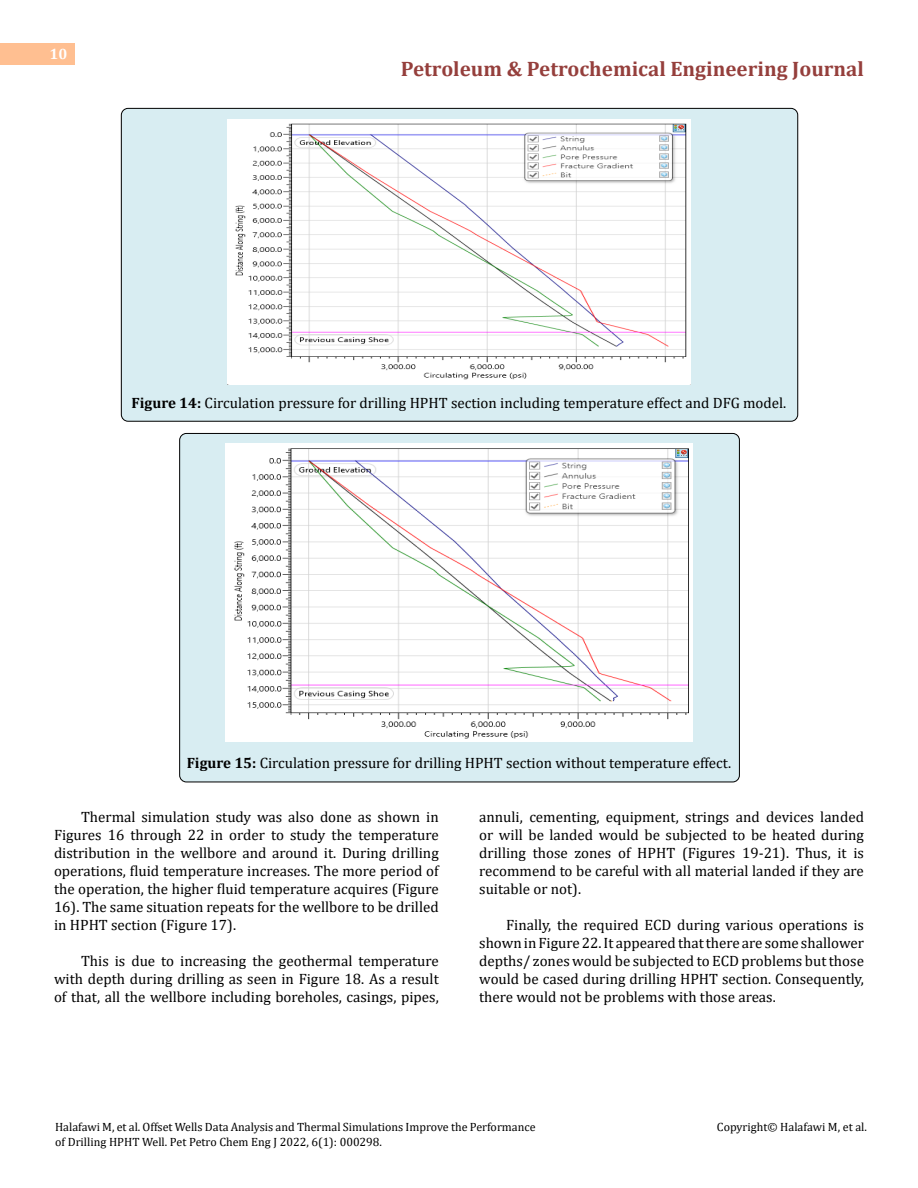
<style>
.page{position:relative;width:918px;height:1188px;background:#fff}
.page>*{position:absolute;margin:0;border:0;box-sizing:border-box;transform-origin:0 0}
.t1{font:700 21px "Cambria";color:#953f3c}
.t2{font:15px/18px "Cambria";color:#000;text-align:justify}
.t3{font:700 15px "Cambria";color:#fff}
.t4{font:12px/14.4px "Cambria";color:#000}
.s1{font-weight:700}
</style>
<div class="page">
<div style="left:0;top:43px;width:75px;height:21px;background:#ffbf91"></div>
<div style="left:180px;top:433px;width:559px;height:349px;background:#d8edf2;border-radius:7px"></div>
<div style="left:121px;top:108px;width:677px;height:313px;background:#d8edf2;border-radius:7px"></div>
<img style="left:228px;top:120px;width:462px;height:264px">
<img style="left:226px;top:444px;width:466px;height:297px">
<p class="t3" style="left:50px;top:44px;width:19px">10</p>
<h1 class="t1" style="left:401px;top:54px;width:465px">Petroleum &amp; Petrochemical Engineering Journal</h1>
<p class="t2" style="left:132px;top:393px;width:656px"><span class="s1">Figure 14:</span> Circulation pressure for drilling HPHT section including temperature effect and DFG model.</p>
<p class="t2" style="left:187px;top:753px;width:546px"><span class="s1">Figure 15:</span> Circulation pressure for drilling HPHT section without temperature effect.</p>
<p class="t2" style="left:54px;top:807px;width:386px;text-indent:27px">Thermal simulation study was also done as shown in Figures 16 through 22 in order to study the temperature distribution in the wellbore and around it. During drilling operations, fluid temperature increases. The more period of the operation, the higher fluid temperature acquires (Figure 16). The same situation repeats for the wellbore to be drilled in HPHT section (Figure 17).</p>
<p class="t2" style="left:54px;top:951px;width:386px;text-indent:27px">This is due to increasing the geothermal temperature with depth during drilling as seen in Figure 18. As a result of that, all the wellbore including boreholes, casings, pipes,</p>
<p class="t2" style="left:479px;top:807px;width:386px">annuli, cementing, equipment, strings and devices landed or will be landed would be subjected to be heated during drilling those zones of HPHT (Figures 19-21). Thus, it is recommend to be careful with all material landed if they are suitable or not).</p>
<p class="t2" style="left:479px;top:915px;width:386px;text-indent:27px">Finally, the required ECD during various operations is shown in Figure 22. It appeared that there are some shallower depths/ zones would be subjected to ECD problems but those would be cased during drilling HPHT section. Consequently, there would not be problems with those areas.</p>
<p class="t4" style="left:55px;top:1120px;width:482px">Halafawi M, et al. Offset Wells Data Analysis and Thermal Simulations Improve the Performance of Drilling HPHT Well. Pet Petro Chem Eng J 2022, 6(1): 000298.</p>
<p class="t4" style="left:717px;top:1120px;width:152px">Copyright© Halafawi M, et al.</p>
</div>
